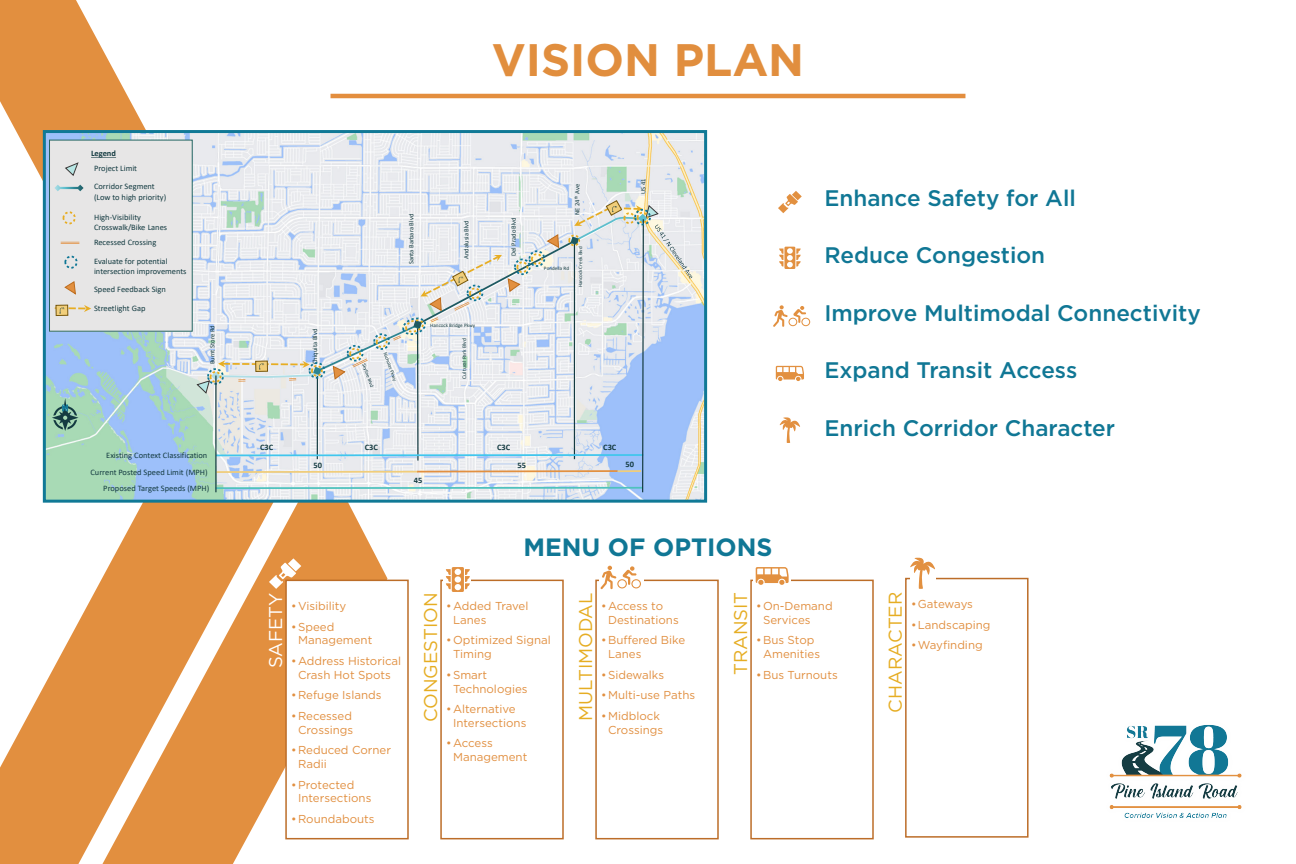
<style>
.page{position:relative;width:1296px;height:864px;background:#fff}
.page>*{position:absolute;margin:0;border:0;box-sizing:border-box;transform-origin:0 0}
.t1{font:700 45.5px "Gotham";color:#e18e3e}
.t2{font:700 25px "Gotham";color:#107795}
.t3{font:500 22.5px "Gotham";color:#107795}
.t4{font:18.5px "Gotham";color:#e6ad23}
.t5{font:18.5px "Gotham";color:#fff}
.t6{font:11.5px/13.8px "Gotham";color:#e18f40}
.t7{font:11.5px "Gotham";letter-spacing:-.02em;color:#e18f40}
.t8{font:8.35px/10px "Calibri";color:#143b41}
.t9{font:700 8.35px "Calibri";letter-spacing:.005em;color:#143b41}
.t10{font:6.6px "Calibri";color:#143b41}
.t11{font:5.6px "Calibri";letter-spacing:.005em;color:#143b41}
.t12{font:5.2px "Calibri";letter-spacing:-.005em;color:#143b41}
.t13{font:5.15px "Calibri";color:#143b41}
.s1{font-weight:700}
</style>
<div class="page">
<svg style="left:310px;top:503px;width:77px;height:337px;fill:#e28f3f"></svg>
<svg style="left:0;top:0;width:310px;height:864px;fill:#e28f3f"></svg>
<img style="left:47px;top:134px;width:656px;height:365px">
<svg style="left:52px;top:398px;width:27px;height:33px"></svg>
<div style="left:50px;top:140px;width:142px;height:191px;background:#e7e6e6"></div>
<div style="left:49px;top:140px;width:144px;height:192px;border:1px solid #236562"></div>
<svg style="left:91px;top:157px;width:25px;height:1px"></svg>
<svg style="left:65px;top:162px;width:14px;height:14px"></svg>
<svg style="left:55px;top:185px;width:29px;height:6px"></svg>
<div style="left:63px;top:211px;width:13px;height:13px;border:2px dashed #e7ad22;border-radius:50%"></div>
<div style="left:64px;top:256px;width:14px;height:13px;border:2px dashed #0e7695;border-radius:50%"></div>
<svg style="left:61px;top:242px;width:18px;height:2px"></svg>
<svg style="left:64px;top:281px;width:12px;height:14px"></svg>
<svg style="left:54px;top:304px;width:37px;height:12px"></svg>
<svg style="left:196px;top:200px;width:498px;height:293px"></svg>
<div style="left:43px;top:130px;width:664px;height:373px;border:3px solid #107996"></div>
<hr style="left:331px;top:94px;width:634px;height:4px;background:#e38e3e">
<img style="left:1109px;top:725px;width:133px;height:93px">
<svg style="left:778px;top:191px;width:24px;height:22px"></svg>
<svg style="left:779px;top:247px;width:22px;height:22px"></svg>
<svg style="left:773px;top:305px;width:37px;height:22px"></svg>
<svg style="left:776px;top:366px;width:28px;height:15px"></svg>
<svg style="left:780px;top:417px;width:20px;height:26px"></svg>
<div style="left:905px;top:578px;width:124px;height:260px;border:2px solid #bc6d28"></div>
<div style="left:911px;top:556px;width:25px;height:35px;background:#fff"></div>
<svg style="left:911px;top:557px;width:24px;height:32px"></svg>
<div style="left:750px;top:580px;width:124px;height:259px;border:2px solid #bc6d28"></div>
<div style="left:754px;top:563px;width:37px;height:30px;background:#fff"></div>
<svg style="left:756px;top:567px;width:33px;height:18px"></svg>
<div style="left:595px;top:580px;width:124px;height:259px;border:2px solid #bc6d28"></div>
<div style="left:599px;top:562px;width:45px;height:30px;background:#fff"></div>
<svg style="left:600px;top:566px;width:41px;height:23px"></svg>
<div style="left:440px;top:580px;width:124px;height:259px;border:2px solid #bc6d28"></div>
<div style="left:444px;top:560px;width:27px;height:38px;background:#fff"></div>
<svg style="left:446px;top:567px;width:24px;height:25px"></svg>
<div style="left:286px;top:580px;width:122px;height:259px;background:#fff"></div>
<div style="left:285px;top:580px;width:124px;height:259px;border:2px solid #bc6d28"></div>
<svg style="left:269px;top:558px;width:32px;height:31px"></svg>
<p class="t1" style="left:492px;top:30px;width:314px">VISION PLAN</p>
<p class="t8" style="left:94px;top:146px;width:45px;line-height:14.9px;text-indent:-3px"><span class="s1">Legend<br></span>Project Limit</p>
<p class="t8" style="left:94px;top:181px;width:74px">Corridor Segment (Low to high priority)</p>
<p class="t8" style="left:94px;top:212px;width:75px">High-Visibility<br>Crosswalk/Bike Lanes</p>
<p class="t8" style="left:94px;top:237px;width:64px">Recessed Crossing</p>
<p class="t8" style="left:94px;top:256px;width:94px">Evaluate for potential intersection improvements</p>
<p class="t8" style="left:94px;top:280px;width:73px;line-height:18.3px">Speed Feedback Sign<br>Streetlight Gap</p>
<p class="t10" style="left:208px;top:364px;width:41px;rotate:-90deg">Burnt Store Rd</p>
<p class="t10" style="left:311px;top:364px;width:37px;rotate:-90deg">Chiquita Blvd</p>
<p class="t10" style="left:407px;top:264px;width:52px;rotate:-90deg">Santa Barbara Blvd</p>
<p class="t10" style="left:462px;top:259px;width:40px;rotate:-90deg">Andalusia Blvd</p>
<p class="t13" style="left:430px;top:322px;width:47px">Hancock Bridge Pkwy</p>
<p class="t11" style="left:460px;top:379px;width:42px;rotate:-90deg">Cultural Park Blvd</p>
<p class="t10" style="left:509px;top:256px;width:40px;rotate:-90deg">Del Prado Blvd</p>
<p class="t10" style="left:573px;top:215px;width:32px;rotate:-90deg">NE 24<sup>th</sup> Ave</p>
<p class="t13" style="left:544px;top:265px;width:27px">Pondella Rd</p>
<p class="t12" style="left:577px;top:287px;width:42px;rotate:-90deg">Hancock Creek Blvd</p>
<p class="t10" style="left:639px;top:194px;width:17px;rotate:-90deg">US 41</p>
<p class="t8" style="left:106px;top:450px;width:103px">Existing Context Classification</p>
<p class="t8" style="left:90px;top:467px;width:119px">Current Posted Speed Limit (MPH)</p>
<p class="t8" style="left:103px;top:483px;width:108px">Proposed Target Speeds (MPH)</p>
<p class="t9" style="left:260px;top:442px;width:15px">C3C</p>
<p class="t9" style="left:365px;top:441px;width:15px">C3C</p>
<p class="t9" style="left:497px;top:442px;width:15px">C3C</p>
<p class="t9" style="left:603px;top:442px;width:15px">C3C</p>
<p class="t9" style="left:313px;top:459px;width:10px">50</p>
<p class="t9" style="left:518px;top:459px;width:10px">55</p>
<p class="t9" style="left:414px;top:475px;width:10px">45</p>
<p class="t9" style="left:625px;top:459px;width:10px">50</p>
<p class="t2" style="left:523px;top:531px;width:251px">MENU OF OPTIONS</p>
<p class="t3" style="left:824px;top:183px;width:253px">Enhance Safety for All</p>
<p class="t3" style="left:824px;top:241px;width:222px">Reduce Congestion</p>
<p class="t3" style="left:824px;top:298px;width:378px">Improve Multimodal Connectivity</p>
<p class="t3" style="left:824px;top:356px;width:254px">Expand Transit Access</p>
<p class="t3" style="left:824px;top:413px;width:292px">Enrich Corridor Character</p>
<p class="t5" style="left:264px;top:668px;width:77px;rotate:-90deg">SAFETY</p>
<p class="t6" style="left:291px;top:599px;width:57px">•Visibility</p>
<p class="t6" style="left:298px;top:619px;width:76px;text-indent:-7px">•Speed<br>Management</p>
<p class="t6" style="left:291px;top:654px;width:112px;text-align:center">•Address Historical<br>Crash Hot Spots</p>
<p class="t6" style="left:291px;top:688px;width:92px">•Refuge Islands</p>
<p class="t6" style="left:291px;top:709px;width:63px;text-align:center">•Recessed<br>Crossings</p>
<p class="t6" style="left:298px;top:743px;width:95px;text-indent:-7px">•Reduced Corner<br>Radii</p>
<p class="t6" style="left:298px;top:777px;width:75px;text-indent:-7px">•Protected<br>Intersections</p>
<p class="t6" style="left:291px;top:812px;width:85px">•Roundabouts</p>
<p class="t4" style="left:419px;top:722px;width:131px;rotate:-90deg">CONGESTION</p>
<p class="t6" style="left:453px;top:599px;width:77px;text-indent:-7px">•Added Travel<br>Lanes</p>
<p class="t6" style="left:453px;top:633px;width:99px;text-indent:-7px">•Optimized Signal<br>Timing</p>
<p class="t6" style="left:453px;top:668px;width:76px;text-indent:-7px">•Smart<br>Technologies</p>
<p class="t6" style="left:453px;top:702px;width:75px;text-indent:-7px">•Alternative<br>Intersections</p>
<p class="t6" style="left:453px;top:736px;width:76px;text-indent:-7px">•Access<br>Management</p>
<p class="t4" style="left:574px;top:721px;width:130px;rotate:-90deg">MULTIMODAL</p>
<p class="t6" style="left:608px;top:599px;width:72px;text-indent:-7px">•Access to<br>Destinations</p>
<p class="t6" style="left:608px;top:633px;width:79px;text-indent:-7px">•Buffered Bike<br>Lanes</p>
<p class="t6" style="left:601px;top:668px;width:64px">•Sidewalks</p>
<p class="t6" style="left:601px;top:688px;width:95px">•Multi-use Paths</p>
<p class="t6" style="left:601px;top:709px;width:63px;text-align:center">•Midblock<br>Crossings</p>
<p class="t4" style="left:729px;top:675px;width:85px;rotate:-90deg">TRANSIT</p>
<p class="t6" style="left:763px;top:599px;width:71px;text-indent:-7px">•On-Demand<br>Services</p>
<p class="t6" style="left:756px;top:633px;width:65px;text-align:center">•Bus Stop<br>Amenities</p>
<p class="t6" style="left:756px;top:668px;width:83px">•Bus Turnouts</p>
<p class="t4" style="left:883px;top:713px;width:122px;rotate:-90deg">CHARACTER</p>
<p class="t7" style="left:911px;top:597px;width:63px">•Gateways</p>
<p class="t6" style="left:911px;top:618px;width:81px">•Landscaping</p>
<p class="t6" style="left:911px;top:638px;width:73px">•Wayfinding</p>
</div>
